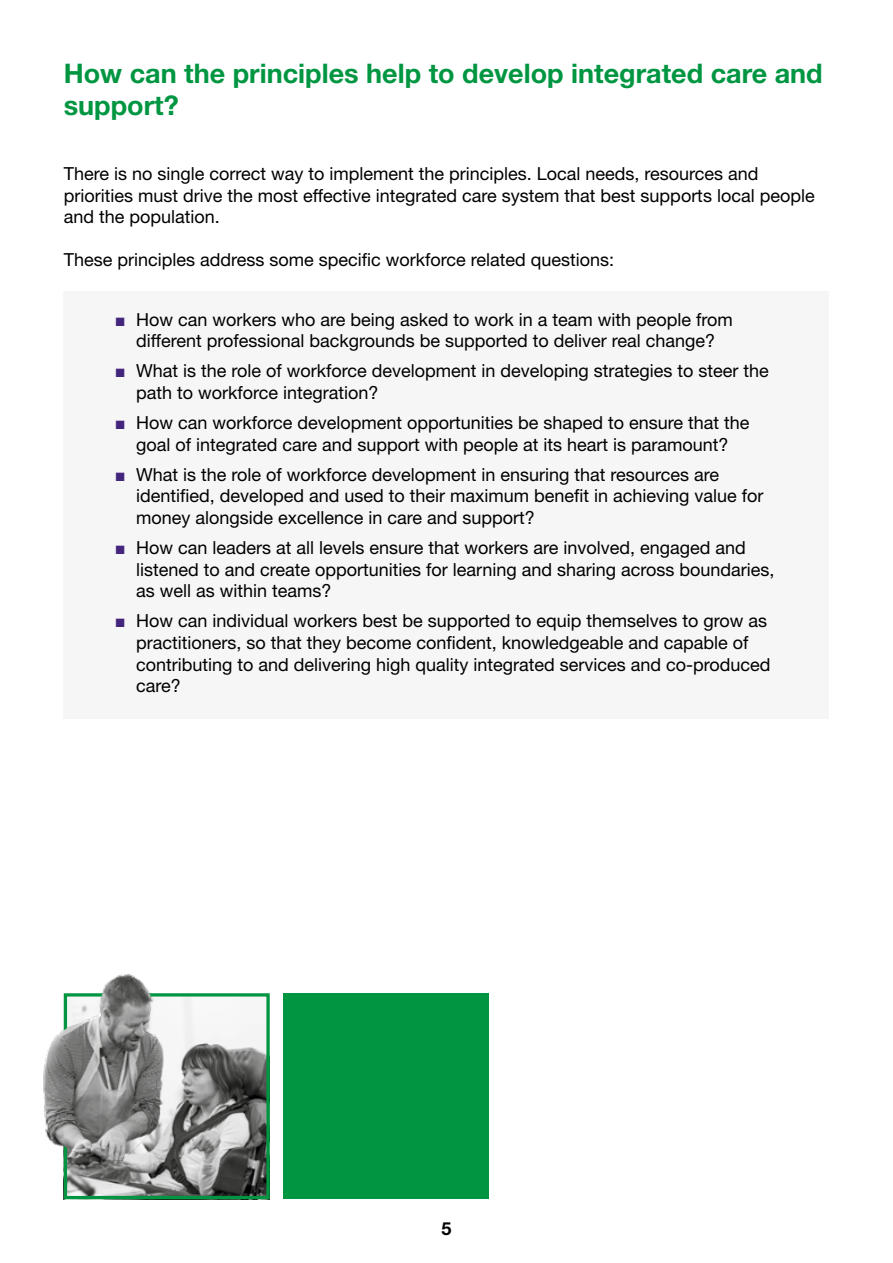
<style>
.page{position:relative;width:893px;height:1263px;background:#fff}
.page>*{position:absolute;margin:0;border:0;box-sizing:border-box;transform-origin:0 0}
.t1{font:700 27px/32.4px "Helvetica Neue LT Std";color:#009641}
.t2{font:18px/21.6px "Helvetica Neue LT Std";color:#000}
.t3{font:700 18px "Helvetica Neue LT Std";color:#000}
.s1{font-family:"Arial";color:#44257d}
</style>
<div class="page">
<div style="left:64px;top:292px;width:765px;height:427px;background:#f7f6f7"></div>
<img style="left:43px;top:974px;width:227px;height:225px">
<div style="left:283px;top:993px;width:206px;height:206px;background:#009641"></div>
<h1 class="t1" style="left:64px;top:57px;width:760px">How can the principles help to develop integrated care and support?</h1>
<p class="t2" style="left:64px;top:162px;width:752px">There is no single correct way to implement the principles. Local needs, resources and priorities must drive the most effective integrated care system that best supports local people and the population.</p>
<p class="t2" style="left:64px;top:249px;width:552px">These principles address some specific workforce related questions:</p>
<p class="t2" style="left:115px;top:308px;width:619px;text-align:center"><span class="s1">■</span> How can workers who are being asked to work in a team with people from different professional backgrounds be supported to deliver real change?</p>
<p class="t2" style="left:136px;top:360px;width:634px;text-indent:-21px"><span class="s1">■</span> What is the role of workforce development in developing strategies to steer the path to workforce integration?</p>
<p class="t2" style="left:115px;top:412px;width:636px;text-align:center"><span class="s1">■</span> How can workforce development opportunities be shaped to ensure that the goal of integrated care and support with people at its heart is paramount?</p>
<p class="t2" style="left:136px;top:463px;width:629px;text-indent:-21px"><span class="s1">■</span> What is the role of workforce development in ensuring that resources are identified, developed and used to their maximum benefit in achieving value for money alongside excellence in care and support?</p>
<p class="t2" style="left:136px;top:537px;width:640px;text-indent:-21px"><span class="s1">■</span> How can leaders at all levels ensure that workers are involved, engaged and listened to and create opportunities for learning and sharing across boundaries, as well as within teams?</p>
<p class="t2" style="left:136px;top:610px;width:636px;text-indent:-21px"><span class="s1">■</span> How can individual workers best be supported to equip themselves to grow as practitioners, so that they become confident, knowledgeable and capable of contributing to and delivering high quality integrated services and co-produced care?</p>
<p class="t3" style="left:441px;top:1218px;width:12px">5</p>
</div>
